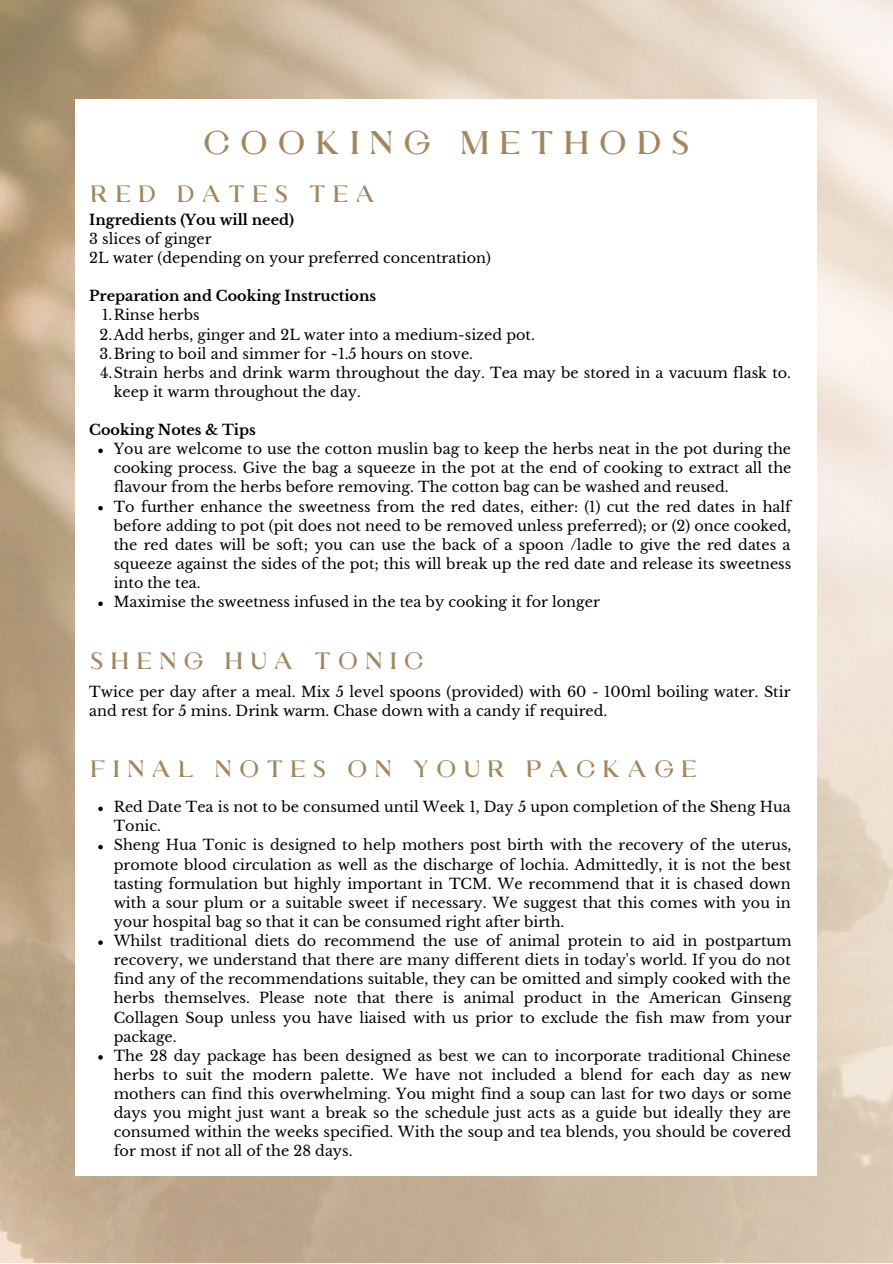
<style>
.page{position:relative;width:893px;height:1264px;background:#fff}
.page>*{position:absolute;margin:0;border:0;box-sizing:border-box;transform-origin:0 0}
.t1{font:32.55px "Elan";letter-spacing:.205em;color:#a18760}
.t2{font:23.55px "Elan";letter-spacing:.205em;color:#a18760}
.t3{font:14.4px/19px "Libre Baskerville";color:#000}
.t4{font:700 14.4px "Libre Baskerville";color:#000}
</style>
<div class="page">
<img style="left:0;top:0;width:892px;height:1262px">
<div style="left:76px;top:99px;width:741px;height:1076px;background:#fff"></div>
<svg style="left:98px;top:448px;width:5px;height:5px"></svg>
<svg style="left:98px;top:506px;width:5px;height:4px"></svg>
<svg style="left:98px;top:601px;width:5px;height:5px"></svg>
<svg style="left:98px;top:806px;width:5px;height:5px"></svg>
<svg style="left:98px;top:844px;width:5px;height:5px"></svg>
<svg style="left:98px;top:940px;width:5px;height:4px"></svg>
<svg style="left:98px;top:1055px;width:5px;height:4px"></svg>
<h1 class="t1" style="left:201px;top:129px;width:491px">COOKING METHODS</h1>
<h2 class="t2" style="left:89px;top:184px;width:288px">RED DATES TEA</h2>
<p class="t4" style="left:89px;top:211px;width:206px">Ingredients (You will need)</p>
<p class="t3" style="left:89px;top:229px;width:403px">3 slices of ginger<br>2L water (depending on your preferred concentration)</p>
<p class="t4" style="left:89px;top:287px;width:288px">Preparation and Cooking Instructions</p>
<p class="t3" style="left:102px;top:306px;width:99px">1.Rinse herbs</p>
<p class="t3" style="left:100px;top:325px;width:436px">2.Add herbs, ginger and 2L water into a medium-sized pot.</p>
<p class="t3" style="left:100px;top:344px;width:375px">3.Bring to boil and simmer for ~1.5 hours on stove.</p>
<p class="t3" style="left:100px;top:363px;width:692px">4.Strain herbs and drink warm throughout the day. Tea may be stored in a vacuum flask to.</p>
<p class="t3" style="left:114px;top:382px;width:249px">keep it warm throughout the day.</p>
<p class="t4" style="left:89px;top:421px;width:168px">Cooking Notes &amp; Tips</p>
<p class="t3" style="left:114px;top:439px;width:679px">You are welcome to use the cotton muslin bag to keep the herbs neat in the pot during the cooking process. Give the bag a squeeze in the pot at the end of cooking to extract all the flavour from the herbs before removing. The cotton bag can be washed and reused.<br>To further enhance the sweetness from the red dates, either: (1) cut the red dates in half before adding to pot (pit does not need to be removed unless preferred); or (2) once cooked, the red dates will be soft; you can use the back of a spoon /ladle to give the red dates a squeeze against the sides of the pot; this will break up the red date and release its sweetness into the tea.<br>Maximise the sweetness infused in the tea by cooking it for longer</p>
<h2 class="t2" style="left:89px;top:650px;width:337px">SHENG HUA TONIC</h2>
<p class="t3" style="left:89px;top:682px;width:702px">Twice per day after a meal. Mix 5 level spoons (provided) with 60 - 100ml boiling water. Stir and rest for 5 mins. Drink warm. Chase down with a candy if required.</p>
<h2 class="t2" style="left:89px;top:758px;width:610px">FINAL NOTES ON YOUR PACKAGE</h2>
<p class="t3" style="left:114px;top:797px;width:679px">Red Date Tea is not to be consumed until Week 1, Day 5 upon completion of the Sheng Hua Tonic.<br>Sheng Hua Tonic is designed to help mothers post birth with the recovery of the uterus, promote blood circulation as well as the discharge of lochia. Admittedly, it is not the best tasting formulation but highly important in TCM. We recommend that it is chased down with a sour plum or a suitable sweet if necessary. We suggest that this comes with you in your hospital bag so that it can be consumed right after birth.<br>Whilst traditional diets do recommend the use of animal protein to aid in postpartum recovery, we understand that there are many different diets in today's world. If you do not find any of the recommendations suitable, they can be omitted and simply cooked with the herbs themselves. Please note that there is animal product in the American Ginseng Collagen Soup unless you have liaised with us prior to exclude the fish maw from your package.<br>The 28 day package has been designed as best we can to incorporate traditional Chinese herbs to suit the modern palette. We have not included a blend for each day as new mothers can find this overwhelming. You might find a soup can last for two days or some days you might just want a break so the schedule just acts as a guide but ideally they are consumed within the weeks specified. With the soup and tea blends, you should be covered for most if not all of the 28 days.</p>
</div>
